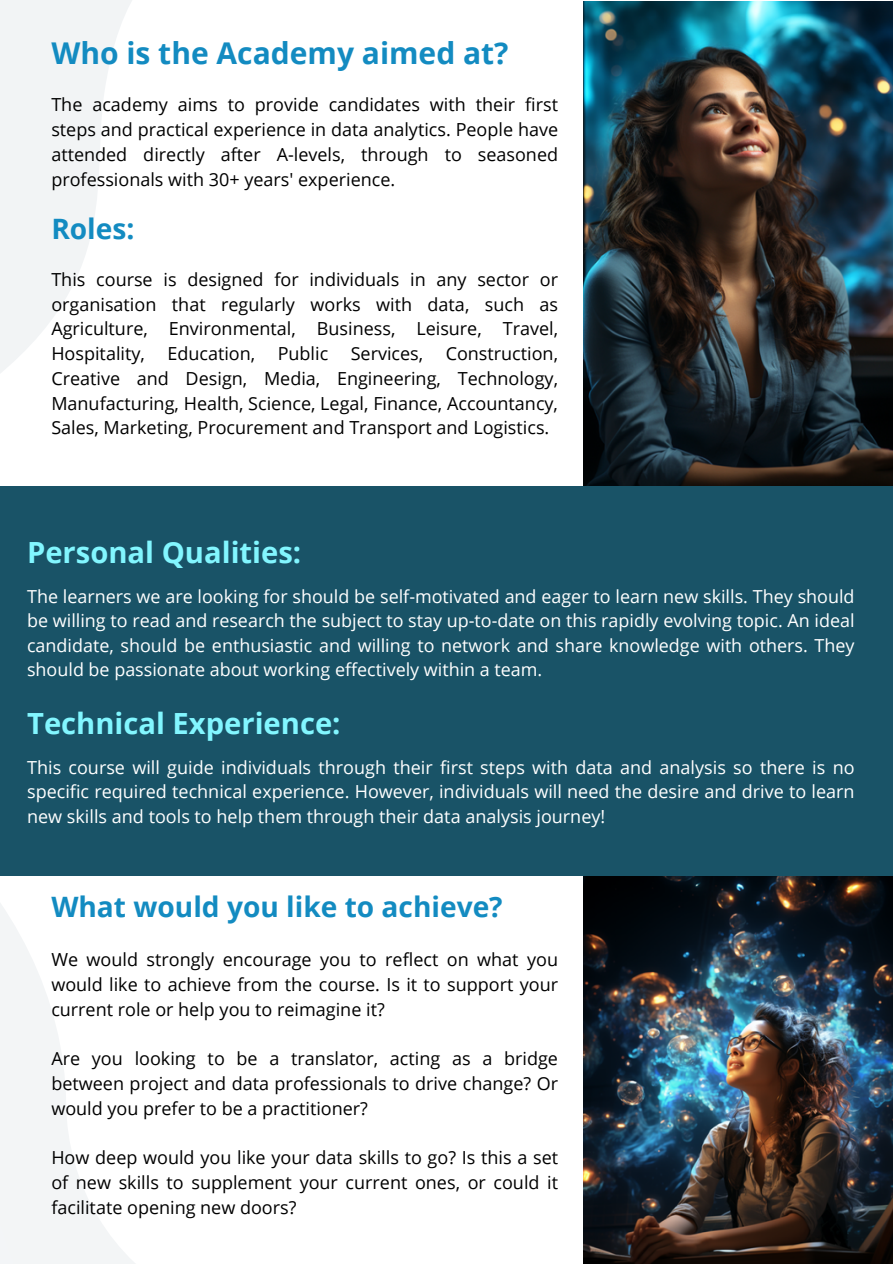
<style>
.page{position:relative;width:893px;height:1264px;background:#fff}
.page>*{position:absolute;margin:0;border:0;box-sizing:border-box;transform-origin:0 0}
.t1{font:700 30px "Open Sans";color:#138bc1}
.t2{font:700 29.1px "Open Sans";color:#82f6ff}
.t3{font:700 28.05px "Open Sans";color:#138bc1}
.t4{font:18px/24.8px "Open Sans";color:#000;text-align:justify}
.t5{font:18px/24.6px "Open Sans";color:#fff;text-align:justify}
.t6{font:17.85px/24.6px "Open Sans";color:#fff;text-align:justify}
</style>
<div class="page">
<img style="left:583px;top:59px;width:309px;height:427px">
<svg style="left:583px;top:1px;width:309px;height:58px;background:#16657a"></svg>
<svg style="left:0;top:0;width:132px;height:373px;fill:#f2f4f5"></svg>
<img style="left:652px;top:875px;width:240px;height:388px">
<svg style="left:0;top:875px;width:652px;height:388px"></svg>
<div style="left:0;top:486px;width:892px;height:389px;background:#195367"></div>
<p class="t1" style="left:51px;top:32px;width:458px">Who is the Academy aimed at?</p>
<p class="t4" style="left:51px;top:92px;width:508px">The academy aims to provide candidates with their first steps and practical experience in data analytics. People have attended directly after A-levels, through to seasoned professionals with 30+ years' experience.</p>
<p class="t3" style="left:51px;top:209px;width:85px">Roles:</p>
<p class="t4" style="left:51px;top:266px;width:508px">This course is designed for individuals in any sector or organisation that regularly works with data, such as Agriculture, Environmental, Business, Leisure, Travel, Hospitality, Education, Public Services, Construction, Creative and Design, Media, Engineering, Technology, Manufacturing, Health, Science, Legal, Finance, Accountancy, Sales, Marketing, Procurement and Transport and Logistics.</p>
<p class="t2" style="left:27px;top:531px;width:275px">Personal Qualities:</p>
<p class="t6" style="left:27px;top:583px;width:828px">The learners we are looking for should be self-motivated and eager to learn new skills. They should be willing to read and research the subject to stay up-to-date on this rapidly evolving topic. An ideal candidate, should be enthusiastic and willing to network and share knowledge with others. They should be passionate about working effectively within a team.</p>
<p class="t2" style="left:27px;top:702px;width:315px">Technical Experience:</p>
<p class="t5" style="left:27px;top:754px;width:829px">This course will guide individuals through their first steps with data and analysis so there is no specific required technical experience. However, individuals will need the desire and drive to learn new skills and tools to help them through their data analysis journey!</p>
<p class="t3" style="left:51px;top:886px;width:453px">What would you like to achieve?</p>
<p class="t4" style="left:51px;top:947px;width:508px">We would strongly encourage you to reflect on what you would like to achieve from the course. Is it to support your current role or help you to reimagine it?</p>
<p class="t4" style="left:51px;top:1046px;width:508px">Are you looking to be a translator, acting as a bridge between project and data professionals to drive change? Or would you prefer to be a practitioner?</p>
<p class="t4" style="left:51px;top:1145px;width:508px">How deep would you like your data skills to go? Is this a set of new skills to supplement your current ones, or could it facilitate opening new doors?</p>
</div>
